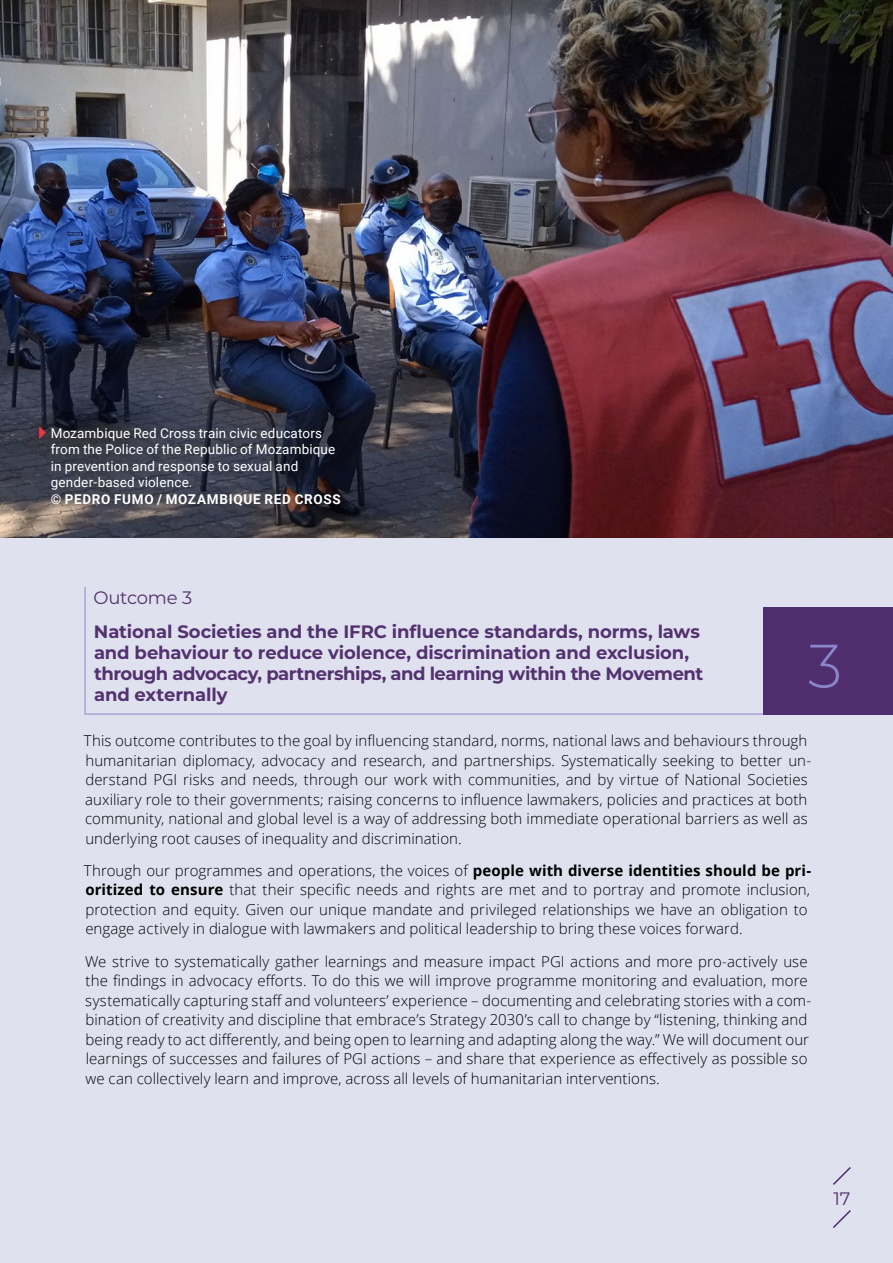
<style>
.page{position:relative;width:893px;height:1263px;background:#e0e1ef}
.page>*{position:absolute;margin:0;border:0;box-sizing:border-box;transform-origin:0 0}
.t1{font:300 61.5px "Montserrat";color:#8985c9}
.t2{font:700 18px/21px "Montserrat";letter-spacing:-.01em;color:#53326f}
.t3{font:18px "Montserrat";letter-spacing:-.01em;color:#53326f}
.t4{font:18px "Montserrat";color:#502d6d}
.t5{font:300 15px/19.5px "Open Sans";letter-spacing:.005em;color:#000}
.t6{font:13.5px/16.5px "Roboto";letter-spacing:.01em;color:#fff}
.t7{font:700 13.5px "Roboto";letter-spacing:.055em;color:#fff}
.s1{font-weight:700}
</style>
<div class="page">
<img style="left:0;top:0;width:893px;height:537px">
<svg style="left:84px;top:587px;width:725px;height:128px"></svg>
<div style="left:763px;top:607px;width:130px;height:107px;background:#502d6d"></div>
<svg style="left:833px;top:1167px;width:18px;height:18px"></svg>
<svg style="left:833px;top:1210px;width:18px;height:18px"></svg>
<svg style="left:39px;top:426px;width:7px;height:13px"></svg>
<p class="t6" style="left:51px;top:424px;width:286px">Mozambique Red Cross train civic educators from the Police of the Republic of Mozambique in prevention and response to sexual and gender-based violence.</p>
<p class="t7" style="left:51px;top:490px;width:292px">© PEDRO FUMO / MOZAMBIQUE RED CROSS</p>
<p class="t3" style="left:93px;top:585px;width:101px">Outcome 3</p>
<p class="t2" style="left:94px;top:620px;width:611px">National Societies and the IFRC influence standards, norms, laws and behaviour to reduce violence, discrimination and exclusion, through advocacy, partnerships, and learning within the Movement and externally</p>
<p class="t5" style="left:84px;top:730px;width:729px">This outcome contributes to the goal by influencing standard, norms, national laws and behaviours through humanitarian diplomacy, advocacy and research, and partnerships. Systematically seeking to better un&shy;derstand PGI risks and needs, through our work with communities, and by virtue of National Societies auxiliary role to their governments; raising concerns to influence lawmakers, policies and practices at both community, national and global level is a way of addressing both immediate operational barriers as well as underlying root causes of inequality and discrimination.</p>
<p class="t5" style="left:84px;top:860px;width:729px">Through our programmes and operations, the voices of <span class="s1">people with diverse identities should be pri&shy;oritized to ensure</span> that their specific needs and rights are met and to portray and promote inclusion, protection and equity. Given our unique mandate and privileged relationships we have an obligation to engage actively in dialogue with lawmakers and political leadership to bring these voices forward.</p>
<p class="t5" style="left:85px;top:951px;width:727px">We strive to systematically gather learnings and measure impact PGI actions and more pro-actively use the findings in advocacy efforts. To do this we will improve programme monitoring and evaluation, more systematically capturing staff and volunteers’ experience – documenting and celebrating stories with a com&shy;bination of creativity and discipline that embrace’s Strategy 2030’s call to change by “listening, thinking and being ready to act differently, and being open to learning and adapting along the way.” We will document our learnings of successes and failures of PGI actions – and share that experience as effectively as possible so we can collectively learn and improve, across all levels of humanitarian interventions.</p>
<h1 class="t1" style="left:808px;top:624px;width:36px">3</h1>
<p class="t4" style="left:833px;top:1186px;width:19px">17</p>
</div>
